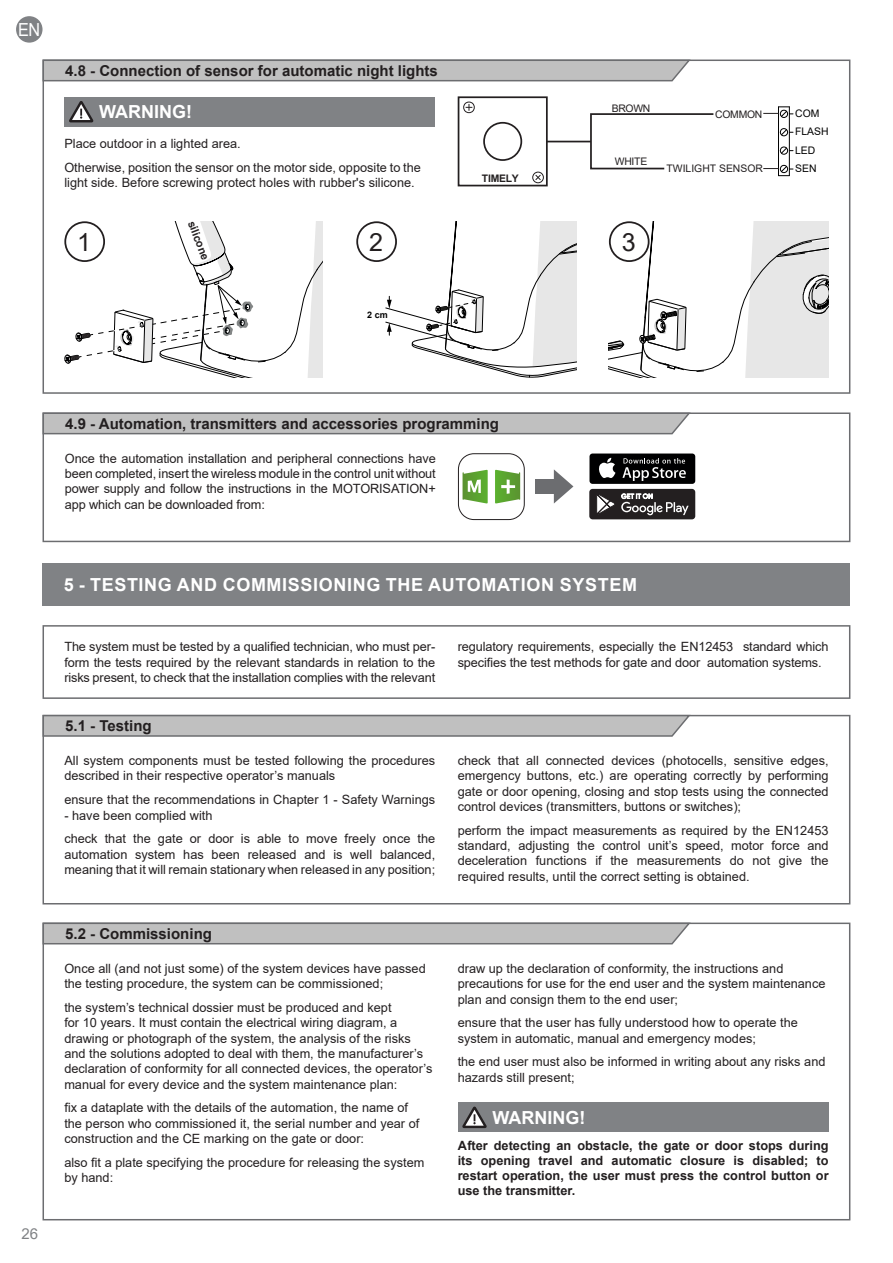
<style>
.page{position:relative;width:893px;height:1263px;background:#fff}
.page>*{position:absolute;margin:0;border:0;box-sizing:border-box;transform-origin:0 0}
.t1{font:25.05px "Arial";color:#231f20}
.t2{font:700 18px "Arial";letter-spacing:.035em;color:#fff}
.t3{font:700 18px "Arial";color:#fff}
.t4{font:18px "Arial";color:#fff;scale:.9 1}
.t5{font:700 15px "Arial";color:#231f20}
.t6{font:15px "Arial";color:#808285}
.t7{font:12.75px/15.3px "Arial";color:#231f20}
.t8{font:700 12.75px/15px "Arial";color:#231f20}
.t9{font:700 10.95px "Arial";color:#231f20}
.t10{font:10.35px "Arial";letter-spacing:-.025em;color:#231f20}
.t11{font:10.35px/18.5px "Arial";color:#000001}
.t12{font:10.35px "Arial";color:#231f20}
.t13{font:700 10.35px "Arial";letter-spacing:-.025em;color:#231f20}
.t14{font:700 9px "Arial";color:#000}
</style>
<div class="page">
<div style="left:16px;top:16px;width:27px;height:27px;background:#808285;border-radius:50%"></div>
<div style="left:43px;top:625px;width:807px;height:74px;border:2px solid #6c6d70"></div>
<div style="left:43px;top:715px;width:807px;height:189px;border:2px solid #6c6d70"></div>
<div style="left:43px;top:412px;width:807px;height:130px;border:2px solid #6c6d70"></div>
<svg style="left:42px;top:59px;width:650px;height:23px;background:#b7b7b7"></svg>
<div style="left:536px;top:479px;width:22px;height:15px;background:#6c6d70"></div>
<svg style="left:554px;top:469px;width:19px;height:34px"></svg>
<div style="left:43px;top:563px;width:807px;height:43px;background:#808285"></div>
<svg style="left:42px;top:714px;width:650px;height:23px;background:#b7b8b8"></svg>
<svg style="left:42px;top:922px;width:650px;height:23px;background:#b7b7b7"></svg>
<div style="left:458px;top:1102px;width:371px;height:30px;background:#808285"></div>
<svg style="left:462px;top:1106px;width:25px;height:22px"></svg>
<div style="left:589px;top:453px;width:106px;height:31px;background:#000001;border-radius:3px"></div>
<svg style="left:599px;top:458px;width:16px;height:20px"></svg>
<svg style="left:622px;top:458px;width:64px;height:23px"></svg>
<div style="left:589px;top:489px;width:106px;height:30px;background:#231f20;border-radius:3px"></div>
<svg style="left:596px;top:493px;width:93px;height:22px"></svg>
<svg style="left:42px;top:221px;width:787px;height:214px"></svg>
<div style="left:610px;top:222px;width:39px;height:39px;background:#fff;border-radius:50%"></div>
<div style="left:609px;top:221px;width:41px;height:41px;border:2px solid #231f20;border-radius:50%"></div>
<svg style="left:779px;top:128px;width:14px;height:9px"></svg>
<svg style="left:779px;top:146px;width:14px;height:9px"></svg>
<hr style="left:789px;top:107px;width:1px;height:69px;background:#000001">
<hr style="left:778px;top:107px;width:1px;height:69px;background:#000001">
<svg style="left:763px;top:164px;width:30px;height:12px"></svg>
<svg style="left:763px;top:106px;width:30px;height:12px"></svg>
<hr style="left:547px;top:141px;width:44px;height:1px;background:#231f20">
<svg style="left:589px;top:113px;width:125px;height:57px"></svg>
<div style="left:458px;top:96px;width:90px;height:90px;border:2px solid #231f20"></div>
<div style="left:483px;top:122px;width:39px;height:39px;border:2px solid #231f20;border-radius:50%"></div>
<div style="left:532px;top:172px;width:12px;height:11px;border:1px solid #231f20;border-radius:50%"></div>
<svg style="left:534px;top:174px;width:8px;height:7px"></svg>
<svg style="left:463px;top:101px;width:12px;height:13px"></svg>
<div style="left:64px;top:97px;width:371px;height:30px;background:#808285"></div>
<svg style="left:69px;top:101px;width:24px;height:21px"></svg>
<svg style="left:458px;top:453px;width:67px;height:67px"></svg>
<h2 class="t4" style="left:18px;top:17px;width:26px">EN</h2>
<p class="t5" style="left:65px;top:60px;width:374px">4.8 - Connection of sensor for automatic night lights</p>
<p class="t3" style="left:99px;top:99px;width:94px">WARNING!</p>
<p class="t7" style="left:64px;top:135px;width:178px">Place outdoor in a lighted area.</p>
<p class="t10" style="left:612px;top:101px;width:40px">BROWN</p>
<p class="t10" style="left:615px;top:155px;width:34px">WHITE</p>
<p class="t7" style="left:64px;top:159px;width:358px">Otherwise, position the sensor on the motor side, opposite to the light side. Before screwing protect holes with rubber's silicone.</p>
<p class="t9" style="left:199px;top:218px;width:42px;rotate:69deg">silicone</p>
<p class="t13" style="left:482px;top:171px;width:38px">TIMELY</p>
<p class="t1" style="left:77px;top:225px;width:15px">1</p>
<p class="t1" style="left:369px;top:225px;width:15px">2</p>
<p class="t1" style="left:622px;top:225px;width:15px">3</p>
<p class="t10" style="left:715px;top:107px;width:49px">COMMON</p>
<p class="t11" style="left:795px;top:104px;width:35px">COM<br>FLASH<br>LED</p>
<p class="t12" style="left:667px;top:161px;width:98px">TWILIGHT SENSOR</p>
<p class="t11" style="left:795px;top:159px;width:23px">SEN</p>
<p class="t14" style="left:367px;top:308px;width:22px">2 cm</p>
<p class="t6" style="left:21px;top:1223px;width:18px">26</p>
<p class="t5" style="left:65px;top:413px;width:435px">4.9 - Automation, transmitters and accessories programming</p>
<p class="t7" style="left:65px;top:451px;width:372px;text-align:justify">Once the automation installation and peripheral connections have been completed, insert the wireless module in the control unit without power supply and follow the instructions in the MOTORISATION+ app which can be downloaded from:</p>
<p class="t2" style="left:64px;top:572px;width:575px">5 - TESTING AND COMMISSIONING THE AUTOMATION SYSTEM</p>
<p class="t7" style="left:64px;top:639px;width:372px;text-align:justify">The system must be tested by a qualified technician, who must per&shy;form the tests required by the relevant standards in relation to the risks present, to check that the installation complies with the relevant</p>
<p class="t7" style="left:458px;top:639px;width:372px">regulatory requirements, especially the EN12453 standard which specifies the test methods for gate and door automation systems.</p>
<p class="t5" style="left:65px;top:715px;width:88px">5.1 - Testing</p>
<p class="t7" style="left:64px;top:753px;width:372px">All system components must be tested following the procedures described in their respective operator’s manuals</p>
<p class="t7" style="left:64px;top:792px;width:372px">ensure that the recommendations in Chapter 1 - Safety Warnings</p>
<p class="t7" style="left:64px;top:807px;width:150px">- have been complied with</p>
<p class="t7" style="left:64px;top:831px;width:372px;text-align:justify">check that the gate or door is able to move freely once the automation system has been released and is well balanced, meaning that it will remain stationary when released in any position;</p>
<p class="t5" style="left:65px;top:923px;width:148px">5.2 - Commissioning</p>
<p class="t7" style="left:64px;top:961px;width:363px">Once all (and not just some) of the system devices have passed the testing procedure, the system can be commissioned;</p>
<p class="t7" style="left:64px;top:1000px;width:370px">the system’s technical dossier must be produced and kept<br>for 10 years. It must contain the electrical wiring diagram, a drawing or photograph of the system, the analysis of the risks and the solutions adopted to deal with them, the manufacturer’s declaration of conformity for all connected devices, the operator’s manual for every device and the system maintenance plan:</p>
<p class="t7" style="left:64px;top:1100px;width:357px">fix a dataplate with the details of the automation, the name of the person who commissioned it, the serial number and year of construction and the CE marking on the gate or door:</p>
<p class="t7" style="left:64px;top:1154px;width:361px">also fit a plate specifying the procedure for releasing the system by hand:</p>
<p class="t7" style="left:458px;top:753px;width:372px;text-align:justify">check that all connected devices (photocells, sensitive edges, emergency buttons, etc.) are operating correctly by performing gate or door opening, closing and stop tests using the connected control devices (transmitters, buttons or switches);</p>
<p class="t7" style="left:458px;top:823px;width:372px;text-align:justify">perform the impact measurements as required by the EN12453 standard, adjusting the control unit’s speed, motor force and deceleration functions if the measurements do not give the required results, until the correct setting is obtained.</p>
<p class="t7" style="left:458px;top:961px;width:369px">draw up the declaration of conformity, the instructions and precautions for use for the end user and the system maintenance plan and consign them to the end user;</p>
<p class="t7" style="left:458px;top:1015px;width:342px">ensure that the user has fully understood how to operate the system in automatic, manual and emergency modes;</p>
<p class="t7" style="left:458px;top:1054px;width:369px">the end user must also be informed in writing about any risks and hazards still present;</p>
<p class="t3" style="left:493px;top:1105px;width:94px">WARNING!</p>
<p class="t8" style="left:458px;top:1138px;width:372px">After detecting an obstacle, the gate or door stops during its opening travel and automatic closure is disabled; to</p>
<p class="t8" style="left:458px;top:1168px;width:372px">restart operation, the user must press the control button or use the transmitter.</p>
</div>
